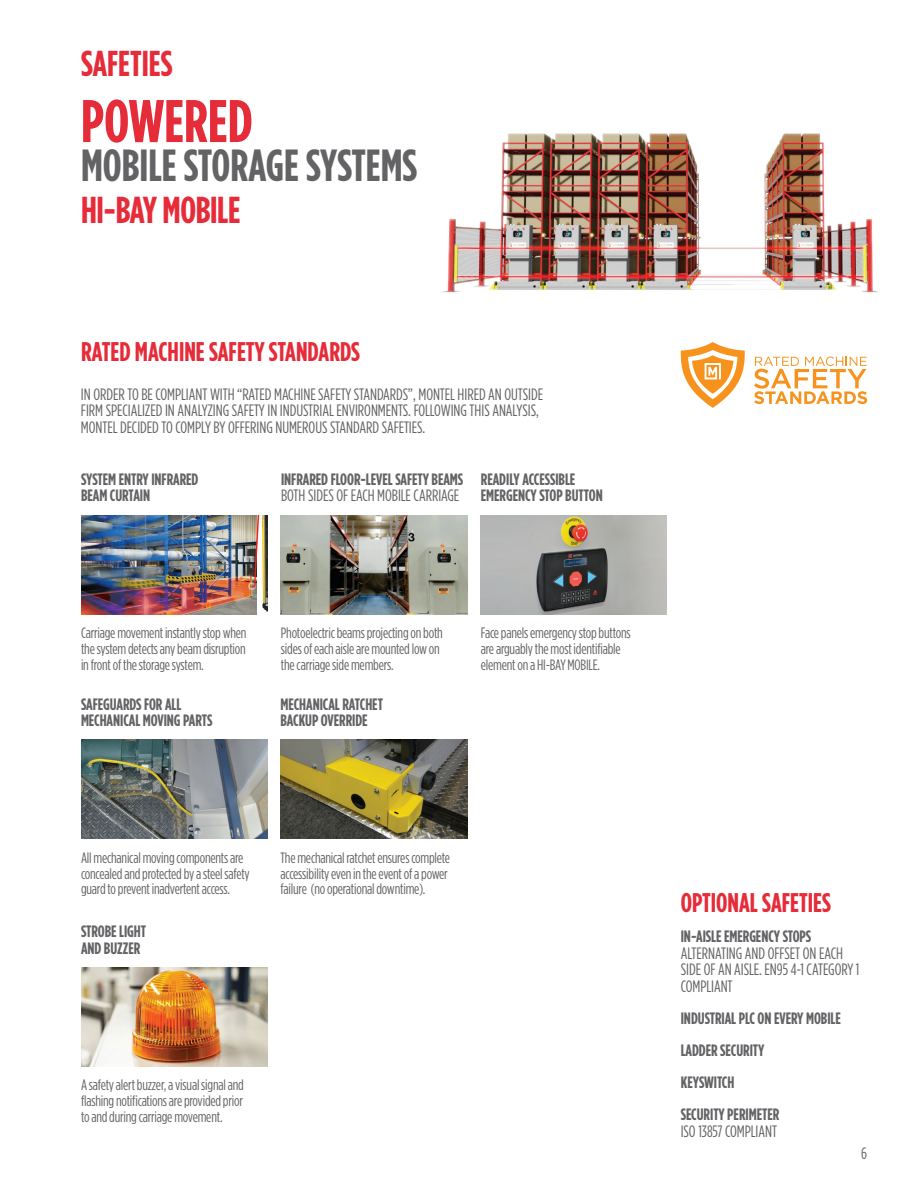
<style>
.page{position:relative;width:918px;height:1188px;background:#fff}
.page>*{position:absolute;margin:0;border:0;box-sizing:border-box;transform-origin:0 0}
.t1{font:700 60px "Gotham Condensed";color:#e62b39}
.t2{font:700 45px "Gotham Condensed";color:#636366}
.t3{font:700 37.5px "Gotham Condensed";letter-spacing:-.01em;color:#e62b39}
.t4{font:700 36px "Gotham Condensed";color:#e62b39}
.t5{font:700 27px "Gotham Condensed";color:#e62b39}
.t6{font:16.5px/16.5px "Gotham Condensed";letter-spacing:-.005em;color:#636366}
.t7{font:700 16.5px/16.5px "Gotham Condensed";letter-spacing:-.005em;color:#636366}
.t8{font:15px/15.8px "Gotham Condensed";letter-spacing:-.015em;color:#636366}
</style>
<div class="page">
<svg style="left:681px;top:342px;width:64px;height:66px"></svg>
<svg style="left:754px;top:357px;width:113px;height:47px"></svg>
<img style="left:81px;top:515px;width:186px;height:99px">
<img style="left:81px;top:967px;width:186px;height:99px">
<img style="left:281px;top:515px;width:186px;height:99px">
<img style="left:81px;top:740px;width:186px;height:99px">
<img style="left:480px;top:515px;width:187px;height:99px">
<img style="left:281px;top:740px;width:186px;height:99px">
<img style="left:442px;top:133px;width:436px;height:160px">
<h3 class="t4" style="left:81px;top:44px;width:93px">SAFETIES</h3>
<h1 class="t1" style="left:81px;top:87px;width:173px">POWERED</h1>
<h2 class="t2" style="left:81px;top:140px;width:338px">MOBILE STORAGE SYSTEMS</h2>
<h3 class="t3" style="left:81px;top:189px;width:161px">HI-BAY MOBILE</h3>
<h3 class="t5" style="left:81px;top:336px;width:281px">RATED MACHINE SAFETY STANDARDS</h3>
<p class="t6" style="left:81px;top:385px;width:464px">IN ORDER TO BE COMPLIANT WITH “RATED MACHINE SAFETY STANDARDS”, MONTEL HIRED AN OUTSIDE<br>FIRM SPECIALIZED IN ANALYZING SAFETY IN INDUSTRIAL ENVIRONMENTS. FOLLOWING THIS ANALYSIS,<br>MONTEL DECIDED TO COMPLY BY OFFERING NUMEROUS STANDARD SAFETIES.</p>
<p class="t7" style="left:81px;top:470px;width:119px">SYSTEM ENTRY INFRARED<br>BEAM CURTAIN</p>
<p class="t7" style="left:281px;top:470px;width:184px">INFRARED FLOOR-LEVEL SAFETY BEAMS</p>
<p class="t6" style="left:281px;top:487px;width:180px">BOTH SIDES OF EACH MOBILE CARRIAGE</p>
<p class="t7" style="left:481px;top:470px;width:123px">READILY ACCESSIBLE<br>EMERGENCY STOP BUTTON</p>
<p class="t8" style="left:81px;top:625px;width:167px;text-align:justify">Carriage movement instantly stop when the system detects any beam disruption in front of the storage system.</p>
<p class="t7" style="left:81px;top:695px;width:133px">SAFEGUARDS FOR ALL<br>MECHANICAL MOVING PARTS</p>
<p class="t8" style="left:281px;top:625px;width:163px">Photoelectric beams projecting on both sides of each aisle are mounted low on the carriage side members.</p>
<p class="t7" style="left:281px;top:695px;width:104px">MECHANICAL RATCHET<br>BACKUP OVERRIDE</p>
<p class="t8" style="left:481px;top:625px;width:151px">Face panels emergency stop buttons are arguably the most identifiable element on a HI-BAY MOBILE.</p>
<p class="t8" style="left:81px;top:849px;width:170px">All mechanical moving components are concealed and protected by a steel safety guard to prevent inadvertent access.</p>
<p class="t7" style="left:81px;top:923px;width:67px">STROBE LIGHT<br>AND BUZZER</p>
<p class="t8" style="left:281px;top:849px;width:171px">The mechanical ratchet ensures complete accessibility even in the event of a power failure (no operational downtime).</p>
<p class="t8" style="left:81px;top:1077px;width:164px;text-align:justify">A safety alert buzzer, a visual signal and flashing notifications are provided prior to and during carriage movement.</p>
<h3 class="t5" style="left:681px;top:888px;width:152px">OPTIONAL SAFETIES</h3>
<p class="t7" style="left:681px;top:928px;width:132px">IN-AISLE EMERGENCY STOPS</p>
<p class="t6" style="left:681px;top:945px;width:180px">ALTERNATING AND OFFSET ON EACH<br>SIDE OF AN AISLE. EN95 4-1 CATEGORY 1<br>COMPLIANT</p>
<p class="t7" style="left:681px;top:1002px;width:162px;line-height:32.1px">INDUSTRIAL PLC ON EVERY MOBILE<br>LADDER SECURITY<br>KEYSWITCH<br>SECURITY PERIMETER</p>
<p class="t6" style="left:681px;top:1123px;width:98px">ISO 13857 COMPLIANT</p>
<p class="t6" style="left:861px;top:1145px;width:7px">6</p>
</div>
